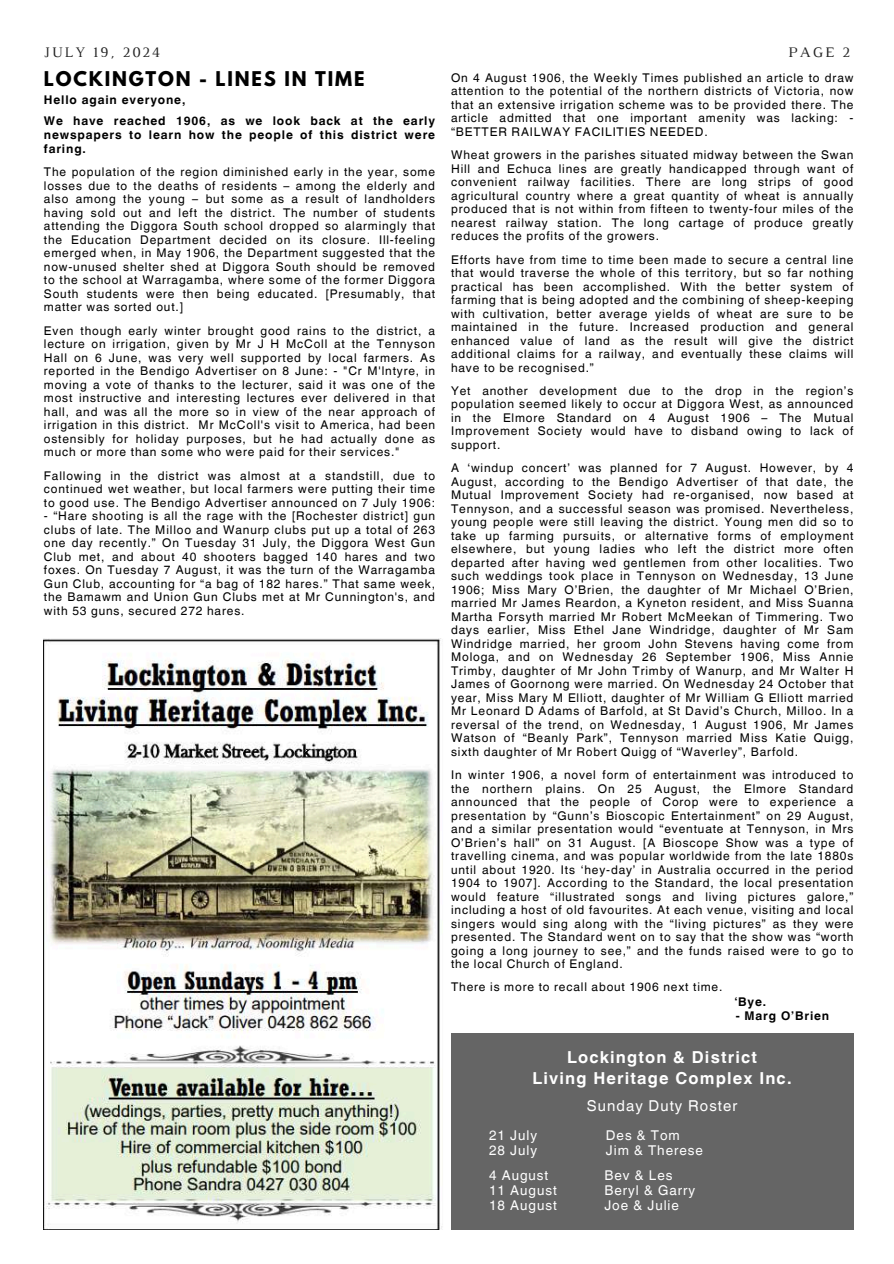
<style>
.page{position:relative;width:894px;height:1264px;background:#fff}
.page>*{position:absolute;margin:0;border:0;box-sizing:border-box;transform-origin:0 0}
.t1{font:700 18px "League Spartan";letter-spacing:.1em;color:#000}
.t2{font:700 16.5px/20.2px "Helvetica World";letter-spacing:.07em;color:#fff;text-align:center}
.t3{font:15px "Helvetica World";letter-spacing:.07em;color:#fff}
.t4{font:14.85px "Luthier";letter-spacing:.14em;color:#222}
.t5{font:13.5px "Helvetica World";letter-spacing:.07em;color:#fff}
.t6{font:12px/13.5px "Helvetica World";letter-spacing:.07em;color:#000;text-align:justify}
.t7{font:700 12px/20.5px "Helvetica World";letter-spacing:.07em;color:#000}
</style>
<div class="page">
<img style="left:44px;top:638px;width:399px;height:591px">
<div style="left:451px;top:1033px;width:402px;height:196px;background:#656565"></div>
<p class="t4" style="left:44px;top:46px;width:118px">JULY 19, 2024</p>
<p class="t4" style="left:788px;top:46px;width:63px">PAGE 2</p>
<p class="t7" style="left:44px;top:88px;width:392px">Hello again everyone,<br>We have reached 1906, as we look back at the early</p>
<p class="t7" style="left:44px;top:126px;width:392px;line-height:14px">newspapers to learn how the people of this district were faring.</p>
<p class="t6" style="left:44px;top:165px;width:392px">The population of the region diminished early in the year, some losses due to the deaths of residents – among the elderly and also among the young – but some as a result of landholders having sold out and left the district. The number of students attending the Diggora South school dropped so alarmingly that the Education Department decided on its closure. Ill-feeling emerged when, in May 1906, the Department suggested that the now-unused shelter shed at Diggora South should be removed to the school at Warragamba, where some of the former Diggora South students were then being educated. [Presumably, that matter was sorted out.]</p>
<p class="t6" style="left:44px;top:324px;width:392px">Even though early winter brought good rains to the district, a lecture on irrigation, given by Mr J H McColl at the Tennyson Hall on 6 June, was very well supported by local farmers. As reported in the Bendigo Advertiser on 8 June: - "Cr M'lntyre, in moving a vote of thanks to the lecturer, said it was one of the most instructive and interesting lectures ever delivered in that hall, and was all the more so in view of the near approach of irrigation in this district. Mr McColl's visit to America, had been ostensibly for holiday purposes, but he had actually done as much or more than some who were paid for their services."</p>
<p class="t6" style="left:44px;top:469px;width:392px">Fallowing in the district was almost at a standstill, due to continued wet weather, but local farmers were putting their time to good use. The Bendigo Advertiser announced on 7 July 1906:</p>
<p class="t6" style="left:44px;top:509px;width:392px">- “Hare shooting is all the rage with the [Rochester district] gun clubs of late. The Milloo and Wanurp clubs put up a total of 263 one day recently.” On Tuesday 31 July, the Diggora West Gun Club met, and about 40 shooters bagged 140 hares and two foxes. On Tuesday 7 August, it was the turn of the Warragamba Gun Club, accounting for “a bag of 182 hares.” That same week, the Bamawm and Union Gun Clubs met at Mr Cunnington's, and with 53 guns, secured 272 hares.</p>
<h1 class="t1" style="left:44px;top:70px;width:322px">LOCKINGTON - LINES IN TIME</h1>
<p class="t6" style="left:451px;top:71px;width:404px">On 4 August 1906, the Weekly Times published an article to draw attention to the potential of the northern districts of Victoria, now that an extensive irrigation scheme was to be provided there. The article admitted that one important amenity was lacking: - “BETTER RAILWAY FACILITIES NEEDED.</p>
<p class="t6" style="left:451px;top:148px;width:404px">Wheat growers in the parishes situated midway between the Swan Hill and Echuca lines are greatly handicapped through want of convenient railway facilities. There are long strips of good agricultural country where a great quantity of wheat is annually produced that is not within from fifteen to twenty-four miles of the nearest railway station. The long cartage of produce greatly reduces the profits of the growers.</p>
<p class="t6" style="left:451px;top:252px;width:404px">Efforts have from time to time been made to secure a central line that would traverse the whole of this territory, but so far nothing practical has been accomplished. With the better system of farming that is being adopted and the combining of sheep-keeping with cultivation, better average yields of wheat are sure to be maintained in the future. Increased production and general enhanced value of land as the result will give the district additional claims for a railway, and eventually these claims will have to be recognised.”</p>
<p class="t6" style="left:451px;top:384px;width:404px">Yet another development due to the drop in the region’s population seemed likely to occur at Diggora West, as announced in the Elmore Standard on 4 August 1906 – The Mutual Improvement Society would have to disband owing to lack of support.</p>
<p class="t6" style="left:451px;top:461px;width:404px">A ‘windup concert’ was planned for 7 August. However, by 4<br>August, according to the Bendigo Advertiser of that date, the Mutual Improvement Society had re-organised, now based at Tennyson, and a successful season was promised. Nevertheless, young people were still leaving the district. Young men did so to take up farming pursuits, or alternative forms of employment elsewhere, but young ladies who left the district more often departed after having wed gentlemen from other localities. Two such weddings took place in Tennyson on Wednesday, 13 June 1906; Miss Mary O’Brien, the daughter of Mr Michael O’Brien, married Mr James Reardon, a Kyneton resident, and Miss Suanna Martha Forsyth married Mr Robert McMeekan of Timmering. Two days earlier, Miss Ethel Jane Windridge, daughter of Mr Sam Windridge married, her groom John Stevens having come from Mologa, and on Wednesday 26 September 1906, Miss Annie Trimby, daughter of Mr John Trimby of Wanurp, and Mr Walter H James of Goornong were married. On Wednesday 24 October that year, Miss Mary M Elliott, daughter of Mr William G Elliott married Mr Leonard D Adams of Barfold, at St David’s Church, Milloo. In a reversal of the trend, on Wednesday, 1 August 1906, Mr James Watson of “Beanly Park”, Tennyson married Miss Katie Quigg, sixth daughter of Mr Robert Quigg of “Waverley”, Barfold.</p>
<p class="t6" style="left:451px;top:768px;width:404px">In winter 1906, a novel form of entertainment was introduced to the northern plains. On 25 August, the Elmore Standard announced that the people of Corop were to experience a presentation by “Gunn’s Bioscopic Entertainment” on 29 August, and a similar presentation would “eventuate at Tennyson, in Mrs O’Brien’s hall” on 31 August. [A Bioscope Show was a type of travelling cinema, and was popular worldwide from the late 1880s until about 1920. Its ‘hey-day’ in Australia occurred in the period 1904 to 1907]. According to the Standard, the local presentation would feature “illustrated songs and living pictures galore,” including a host of old favourites. At each venue, visiting and local singers would sing along with the “living pictures” as they were presented. The Standard went on to say that the show was “worth going a long journey to see,” and the funds raised were to go to the local Church of England.</p>
<p class="t6" style="left:451px;top:980px;width:273px">There is more to recall about 1906 next time.</p>
<p class="t7" style="left:734px;top:989px;width:33px">‘Bye.</p>
<p class="t7" style="left:735px;top:1004px;width:95px">- Marg O’Brien</p>
<h2 class="t2" style="left:532px;top:1045px;width:260px">Lockington &amp; District<br>Living Heritage Complex Inc.</h2>
<p class="t3" style="left:586px;top:1096px;width:152px">Sunday Duty Roster</p>
<p class="t5" style="left:489px;top:1127px;width:49px">21 July</p>
<p class="t5" style="left:605px;top:1127px;width:75px">Des &amp; Tom</p>
<p class="t5" style="left:489px;top:1142px;width:49px">28 July</p>
<p class="t5" style="left:605px;top:1142px;width:99px">Jim &amp; Therese</p>
<p class="t5" style="left:489px;top:1166px;width:61px">4 August</p>
<p class="t5" style="left:604px;top:1166px;width:69px">Bev &amp; Les</p>
<p class="t5" style="left:489px;top:1181px;width:69px">11 August</p>
<p class="t5" style="left:604px;top:1181px;width:92px">Beryl &amp; Garry</p>
<p class="t5" style="left:489px;top:1196px;width:69px">18 August</p>
<p class="t5" style="left:604px;top:1196px;width:76px">Joe &amp; Julie</p>
</div>
